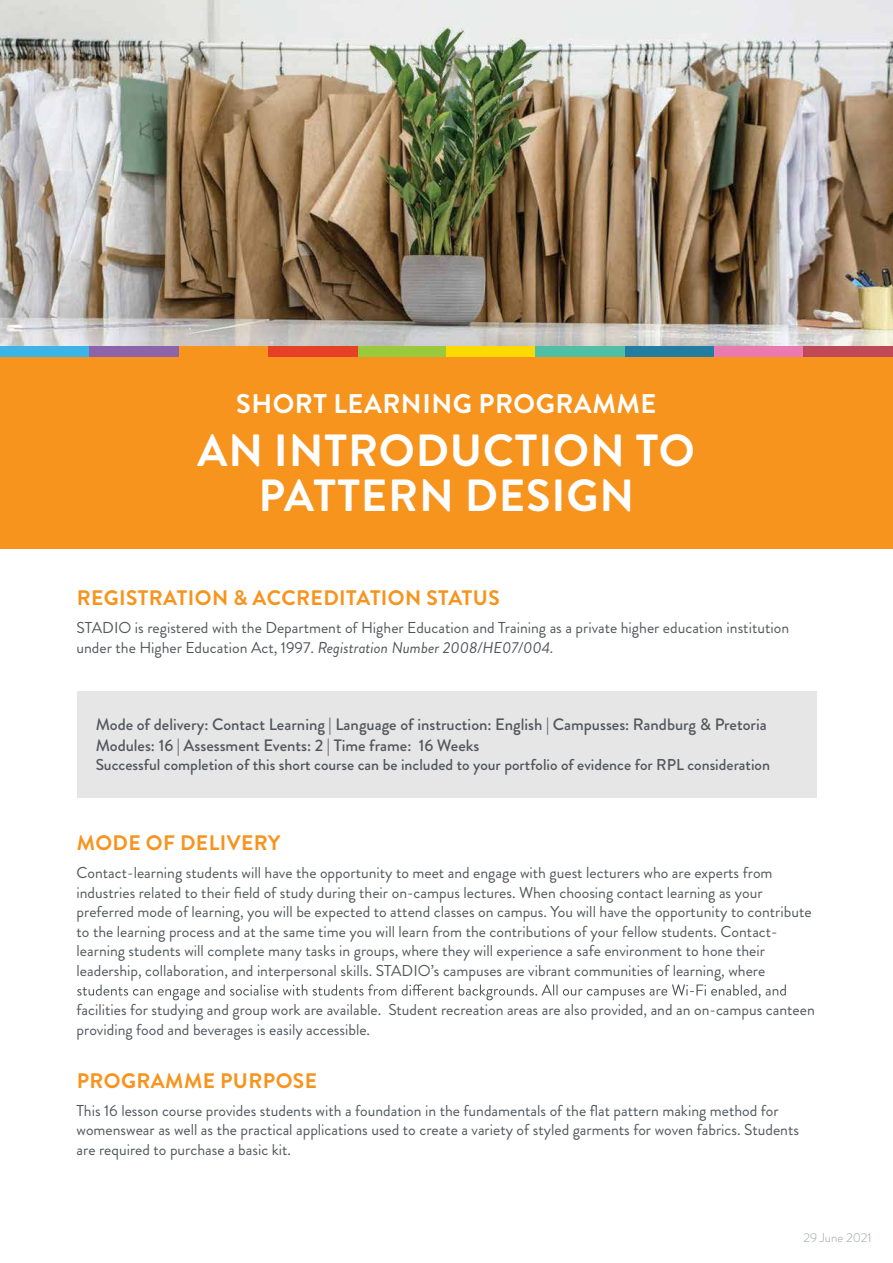
<style>
.page{position:relative;width:893px;height:1263px;background:#fff}
.page>*{position:absolute;margin:0;border:0;box-sizing:border-box;transform-origin:0 0}
.t1{font:700 45px/45px "Brandon Grotesque";letter-spacing:.02em;color:#fff;text-align:center}
.t2{font:700 27px "Brandon Grotesque";letter-spacing:.02em;color:#fff}
.t3{font:700 21px "Brandon Grotesque";letter-spacing:.02em;color:#f7941e}
.t4{font:500 16.5px/21px "Brandon Grotesque";color:#53575b}
.t5{font:15.75px/19.5px "Brandon Grotesque";color:#53575b}
.t6{font:500 15.75px "Brandon Grotesque";color:#53575b}
.t7{font:300 12.75px "Brandon Grotesque";color:#9ba0a6}
.s1{font-style:italic}
</style>
<div class="page">
<div style="left:77px;top:691px;width:739px;height:106px;background:#e6e6e7"></div>
<svg style="left:77px;top:984px;width:709px;height:16px"></svg>
<div style="left:0;top:357px;width:893px;height:191px;background:#f7941e"></div>
<div style="left:357px;top:346px;width:89px;height:11px;background:#9aca3c"></div>
<div style="left:179px;top:346px;width:89px;height:11px;background:#f7941e"></div>
<div style="left:625px;top:346px;width:89px;height:11px;background:#237da0"></div>
<div style="left:0;top:346px;width:89px;height:11px;background:#3cb4e7"></div>
<div style="left:89px;top:346px;width:90px;height:11px;background:#8d64aa"></div>
<div style="left:268px;top:346px;width:89px;height:11px;background:#e44126"></div>
<div style="left:446px;top:346px;width:90px;height:11px;background:#fada00"></div>
<div style="left:536px;top:346px;width:89px;height:11px;background:#4fbfa5"></div>
<div style="left:714px;top:346px;width:90px;height:11px;background:#e97bb1"></div>
<div style="left:804px;top:346px;width:89px;height:11px;background:#bf4956"></div>
<img style="left:0;top:0;width:893px;height:346px">
<h2 class="t2" style="left:236px;top:384px;width:422px">SHORT LEARNING PROGRAMME</h2>
<h1 class="t1" style="left:198px;top:429px;width:499px">AN INTRODUCTION TO<br>PATTERN DESIGN</h1>
<h3 class="t3" style="left:77px;top:583px;width:425px">REGISTRATION &amp; ACCREDITATION STATUS</h3>
<p class="t5" style="left:77px;top:618px;width:714px">STADIO is registered with the Department of Higher Education and Training as a private higher education institution under the Higher Education Act, 1997. <span class="s1">Registration Number 2008/HE07/004.</span></p>
<p class="t4" style="left:96px;top:714px;width:673px">Mode of delivery: Contact Learning | Language of instruction: English | Campusses: Randburg &amp; Pretoria<br>Modules: 16 | Assessment Events: 2 | Time frame: 16 Weeks</p>
<p class="t6" style="left:96px;top:754px;width:676px">Successful completion of this short course can be included to your portfolio of evidence for RPL consideration</p>
<h3 class="t3" style="left:77px;top:828px;width:205px">MODE OF DELIVERY</h3>
<p class="t5" style="left:77px;top:863px;width:737px">Contact-learning students will have the opportunity to meet and engage with guest lecturers who are experts from industries related to their field of study during their on-campus lectures. When choosing contact learning as your preferred mode of learning, you will be expected to attend classes on campus. You will have the opportunity to contribute to the learning process and at the same time you will learn from the contributions of your fellow students. Contact&shy;learning students will complete many tasks in groups, where they will experience a safe environment to hone their leadership, collaboration, and interpersonal skills. STADIO’s campuses are vibrant communities of learning, where</p>
<p class="t5" style="left:77px;top:1000px;width:740px">facilities for studying and group work are available. Student recreation areas are also provided, and an on-campus canteen providing food and beverages is easily accessible.</p>
<h3 class="t3" style="left:77px;top:1066px;width:242px">PROGRAMME PURPOSE</h3>
<p class="t5" style="left:77px;top:1101px;width:724px">This 16 lesson course provides students with a foundation in the fundamentals of the flat pattern making method for womenswear as well as the practical applications used to create a variety of styled garments for woven fabrics. Students are required to purchase a basic kit.</p>
<p class="t7" style="left:803px;top:1228px;width:70px">29 June 2021</p>
</div>
